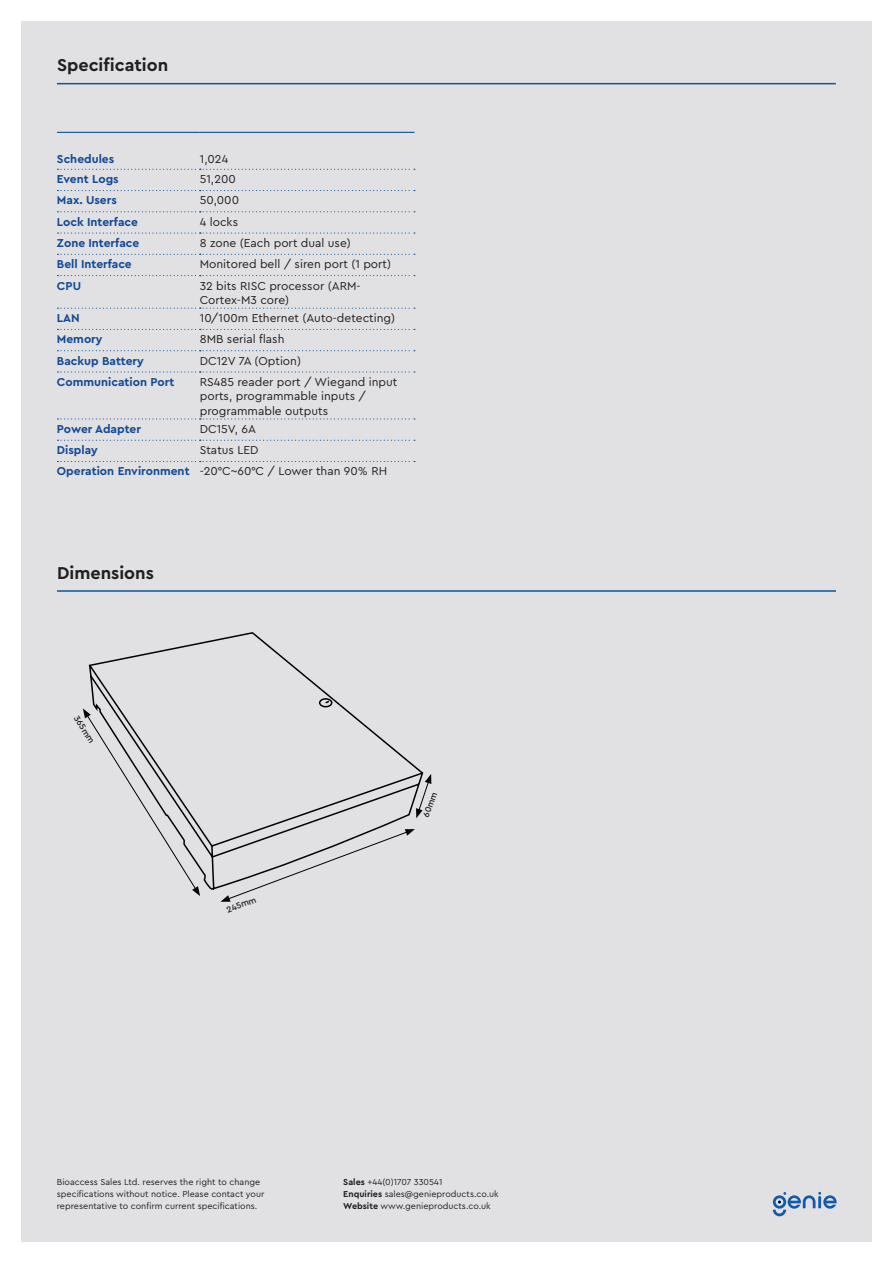
<style>
.page{position:relative;width:893px;height:1263px;background:#fff}
.page>*{position:absolute;margin:0;border:0;box-sizing:border-box;transform-origin:0 0}
.t1{font:700 18px "Cera Pro";color:#231f20}
.Tech_Spec_Text_CENTR{font:12px/14.4px "Cera Pro";color:#231f20}
.Tech_Spec_Text_LEFT{font:700 12px "Cera Pro";color:#124994}
.t2{font:9px/12px "Cera Pro";color:#231f20}
.t3{font:500 9px "Cera Pro";color:#231f20}
.s1{font-weight:700}
</style>
<div class="page">
<div style="left:21px;top:21px;width:851px;height:1221px;background:#e1e1e4"></div>
<svg style="left:773px;top:1192px;width:64px;height:24px"></svg>
<hr style="left:57px;top:83px;width:779px;height:1px;background:#09559e">
<svg style="left:58px;top:169px;width:357px;height:1px"></svg>
<svg style="left:58px;top:190px;width:357px;height:1px"></svg>
<svg style="left:58px;top:211px;width:357px;height:1px"></svg>
<svg style="left:58px;top:232px;width:357px;height:2px"></svg>
<svg style="left:58px;top:254px;width:357px;height:1px"></svg>
<svg style="left:58px;top:275px;width:357px;height:1px"></svg>
<svg style="left:58px;top:308px;width:357px;height:1px"></svg>
<svg style="left:58px;top:329px;width:357px;height:1px"></svg>
<svg style="left:58px;top:350px;width:357px;height:1px"></svg>
<svg style="left:58px;top:371px;width:357px;height:1px"></svg>
<svg style="left:58px;top:418px;width:357px;height:1px"></svg>
<svg style="left:58px;top:440px;width:357px;height:1px"></svg>
<svg style="left:58px;top:461px;width:357px;height:1px"></svg>
<hr style="left:57px;top:132px;width:143px;height:1px;background:#09559e">
<hr style="left:200px;top:132px;width:214px;height:1px;background:#09559e">
<hr style="left:57px;top:590px;width:779px;height:2px;background:#09559e">
<svg style="left:220px;top:891px;width:31px;height:11px"></svg>
<svg style="left:424px;top:774px;width:7px;height:23px"></svg>
<svg style="left:87px;top:632px;width:337px;height:259px"></svg>
<p class="t1" style="left:57px;top:53px;width:113px">Specification</p>
<p class="Tech_Spec_Text_LEFT" style="left:57px;top:151px;width:59px">Schedules</p>
<p class="Tech_Spec_Text_CENTR" style="left:200px;top:152px;width:30px">1,024</p>
<p class="Tech_Spec_Text_LEFT" style="left:57px;top:171px;width:63px">Event Logs</p>
<p class="Tech_Spec_Text_CENTR" style="left:200px;top:171px;width:38px">51,200</p>
<p class="Tech_Spec_Text_LEFT" style="left:57px;top:192px;width:61px">Max. Users</p>
<p class="Tech_Spec_Text_CENTR" style="left:200px;top:193px;width:41px">50,000</p>
<p class="Tech_Spec_Text_LEFT" style="left:57px;top:214px;width:82px">Lock Interface</p>
<p class="Tech_Spec_Text_CENTR" style="left:200px;top:214px;width:40px">4 locks</p>
<p class="Tech_Spec_Text_LEFT" style="left:57px;top:235px;width:84px">Zone Interface</p>
<p class="Tech_Spec_Text_CENTR" style="left:200px;top:235px;width:152px">8 zone (Each port dual use)</p>
<p class="Tech_Spec_Text_LEFT" style="left:57px;top:256px;width:76px">Bell Interface</p>
<p class="Tech_Spec_Text_CENTR" style="left:200px;top:256px;width:193px">Monitored bell / siren port (1 port)</p>
<p class="Tech_Spec_Text_LEFT" style="left:57px;top:277px;width:26px">CPU</p>
<p class="Tech_Spec_Text_CENTR" style="left:200px;top:278px;width:162px">32 bits RISC processor (ARM-<br>Cortex-M3 core)</p>
<p class="Tech_Spec_Text_LEFT" style="left:57px;top:310px;width:24px">LAN</p>
<p class="Tech_Spec_Text_CENTR" style="left:200px;top:310px;width:197px">10/100m Ethernet (Auto-detecting)</p>
<p class="Tech_Spec_Text_LEFT" style="left:57px;top:331px;width:47px">Memory</p>
<p class="Tech_Spec_Text_CENTR" style="left:200px;top:332px;width:86px">8MB serial flash</p>
<p class="Tech_Spec_Text_LEFT" style="left:57px;top:353px;width:88px">Backup Battery</p>
<p class="Tech_Spec_Text_CENTR" style="left:200px;top:353px;width:103px">DC12V 7A (Option)</p>
<p class="Tech_Spec_Text_LEFT" style="left:57px;top:374px;width:119px">Communication Port</p>
<p class="Tech_Spec_Text_CENTR" style="left:200px;top:374px;width:199px">RS485 reader port / Wiegand input ports, programmable inputs / programmable outputs</p>
<p class="Tech_Spec_Text_LEFT" style="left:57px;top:421px;width:86px">Power Adapter</p>
<p class="Tech_Spec_Text_CENTR" style="left:200px;top:421px;width:58px">DC15V, 6A</p>
<p class="Tech_Spec_Text_LEFT" style="left:57px;top:442px;width:42px">Display</p>
<p class="Tech_Spec_Text_CENTR" style="left:200px;top:442px;width:60px">Status LED</p>
<p class="Tech_Spec_Text_LEFT" style="left:57px;top:463px;width:134px">Operation Environment</p>
<p class="Tech_Spec_Text_CENTR" style="left:200px;top:464px;width:189px">-20°C~60°C / Lower than 90% RH</p>
<p class="t1" style="left:57px;top:561px;width:98px">Dimensions</p>
<p class="t3" style="left:81px;top:713px;width:32px;rotate:58deg">365mm</p>
<p class="t3" style="left:225px;top:904px;width:33px;rotate:-20deg">245mm</p>
<p class="t3" style="left:420px;top:815px;width:28px;rotate:-71deg">60mm</p>
<p class="t2" style="left:57px;top:1175px;width:209px">Bioaccess Sales Ltd. reserves the right to change specifications without notice. Please contact your representative to confirm current specifications.</p>
<p class="t2" style="left:343px;top:1175px;width:101px"><span class="s1">Sales</span> +44(0)1707 330541</p>
<p class="t2" style="left:343px;top:1187px;width:157px"><span class="s1">Enquiries</span> sales@genieproducts.co.uk</p>
<p class="t2" style="left:343px;top:1199px;width:149px"><span class="s1">Website</span> www.genieproducts.co.uk</p>
</div>
